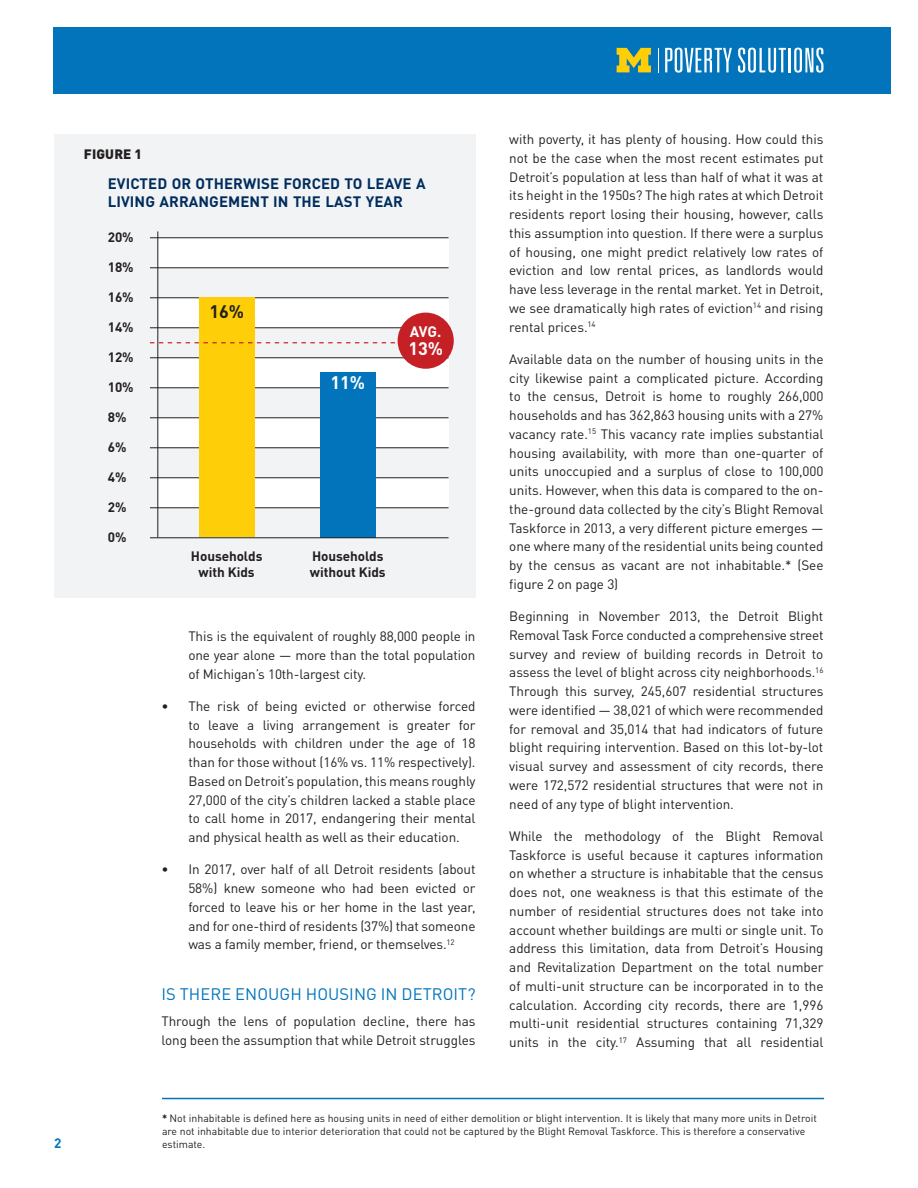
<style>
.page{position:relative;width:918px;height:1188px;background:#fff}
.page>*{position:absolute;margin:0;border:0;box-sizing:border-box;transform-origin:0 0}
.Body_Text{font:700 18px "DINOT";color:#fff}
.Body_Text-2{font:700 18px "DINOT";color:#231f20}
.Body_Text-3{font:16.5px "DINOT";letter-spacing:.005em;color:#0174bc}
.Body_Text-4{font:700 15px/18px "DINOT";letter-spacing:.005em;color:#002d5e}
.Body_Text-5{font:700 15px "DINOT";color:#fff}
.Body_Text-6{font:13.5px/18.8px "DINOT";letter-spacing:-.005em;color:#231f20;text-align:justify}
.Body_Text-7{font:700 13.5px/16.2px "DINOT";letter-spacing:-.005em;color:#231f20;text-align:center}
.t1{font:900 13.5px "DINOT";letter-spacing:.01em;color:#231f20}
.t2{font:700 13.5px "DINOT";color:#0174bc}
.t3{font:10.5px/12.6px "DINOT";color:#231f20}
.s1{font-weight:700}
</style>
<div class="page">
<div style="left:54px;top:27px;width:837px;height:66px;background:#0174bc"></div>
<svg style="left:658px;top:48px;width:1px;height:24px"></svg>
<svg style="left:617px;top:48px;width:34px;height:24px"></svg>
<svg style="left:665px;top:48px;width:67px;height:25px"></svg>
<svg style="left:738px;top:48px;width:48px;height:25px"></svg>
<hr style="left:788px;top:48px;width:3px;height:24px;background:#fff">
<svg style="left:794px;top:48px;width:30px;height:25px"></svg>
<hr style="left:162px;top:1098px;width:662px;height:1px;background:#0174bc">
<div style="left:54px;top:134px;width:422px;height:463px;background:#f2f3f4"></div>
<div style="left:158px;top:238px;width:291px;height:30px;background:#fff"></div>
<div style="left:158px;top:298px;width:291px;height:29px;background:#fff"></div>
<div style="left:158px;top:358px;width:291px;height:30px;background:#fff"></div>
<div style="left:158px;top:417px;width:291px;height:30px;background:#fff"></div>
<div style="left:158px;top:478px;width:291px;height:29px;background:#fff"></div>
<hr style="left:150px;top:507px;width:299px;height:1px;background:#231f20">
<hr style="left:150px;top:477px;width:299px;height:1px;background:#231f20">
<hr style="left:150px;top:447px;width:299px;height:1px;background:#231f20">
<hr style="left:150px;top:417px;width:299px;height:1px;background:#231f20">
<hr style="left:150px;top:387px;width:299px;height:1px;background:#231f20">
<hr style="left:150px;top:357px;width:299px;height:1px;background:#231f20">
<hr style="left:150px;top:327px;width:299px;height:1px;background:#231f20">
<hr style="left:150px;top:297px;width:299px;height:1px;background:#231f20">
<hr style="left:150px;top:267px;width:299px;height:1px;background:#231f20">
<hr style="left:150px;top:237px;width:299px;height:1px;background:#231f20">
<hr style="left:157px;top:231px;width:1px;height:306px;background:#231f20">
<div style="left:199px;top:297px;width:55px;height:240px;background:#fece08"></div>
<div style="left:320px;top:372px;width:55px;height:165px;background:#0174bc"></div>
<svg style="left:150px;top:342px;width:248px;height:1px"></svg>
<div style="left:398px;top:313px;width:56px;height:56px;background:#c42026;border-radius:50%"></div>
<hr style="left:150px;top:537px;width:299px;height:1px;background:#231f20">
<p class="t1" style="left:84px;top:145px;width:60px">FIGURE 1</p>
<p class="Body_Text-4" style="left:108px;top:174px;width:319px">EVICTED OR OTHERWISE FORCED TO LEAVE A<br>LIVING ARRANGEMENT IN THE LAST YEAR</p>
<p class="Body_Text-7" style="left:108px;top:228px;width:27px">20%</p>
<p class="Body_Text-7" style="left:108px;top:258px;width:27px">18%</p>
<p class="Body_Text-7" style="left:108px;top:288px;width:27px">16%</p>
<p class="Body_Text-7" style="left:108px;top:318px;width:27px">14%</p>
<p class="Body_Text-7" style="left:108px;top:348px;width:27px">12%</p>
<p class="Body_Text-7" style="left:108px;top:378px;width:27px">10%</p>
<p class="Body_Text-7" style="left:108px;top:408px;width:20px">8%</p>
<p class="Body_Text-7" style="left:108px;top:438px;width:20px">6%</p>
<p class="Body_Text-7" style="left:108px;top:468px;width:20px">4%</p>
<p class="Body_Text-7" style="left:108px;top:498px;width:20px">2%</p>
<p class="Body_Text-7" style="left:108px;top:528px;width:20px">0%</p>
<p class="Body_Text-2" style="left:209px;top:300px;width:36px">16%</p>
<p class="Body_Text" style="left:331px;top:371px;width:36px">11%</p>
<p class="Body_Text-5" style="left:410px;top:322px;width:33px">AVG.</p>
<p class="Body_Text" style="left:408px;top:337px;width:36px">13%</p>
<p class="Body_Text-7" style="left:191px;top:548px;width:73px">Households with Kids</p>
<p class="Body_Text-7" style="left:310px;top:548px;width:77px;text-align:left">Households without Kids</p>
<p class="Body_Text-6" style="left:188px;top:627px;width:289px">This is the equivalent of roughly 88,000 people in one year alone — more than the total population of Michigan’s 10th-largest city.</p>
<p class="Body_Text-6" style="left:188px;top:696px;width:289px;text-indent:-27px">• The risk of being evicted or otherwise forced to leave a living arrangement is greater for households with children under the age of 18 than for those without (16% vs. 11% respectively).<br>Based on Detroit’s population, this means roughly 27,000 of the city’s children lacked a stable place to call home in 2017, endangering their mental and physical health as well as their education.</p>
<p class="Body_Text-6" style="left:188px;top:860px;width:289px;text-indent:-27px">• In 2017, over half of all Detroit residents (about 58%) knew someone who had been evicted or forced to leave his or her home in the last year, and for one-third of residents (37%) that someone was a family member, friend, or themselves.<sup>12</sup></p>
<p class="Body_Text-3" style="left:161px;top:984px;width:316px">IS THERE ENOUGH HOUSING IN DETROIT?</p>
<p class="Body_Text-6" style="left:161px;top:1011px;width:316px">Through the lens of population decline, there has long been the assumption that while Detroit struggles</p>
<p class="Body_Text-6" style="left:509px;top:130px;width:316px">with poverty, it has plenty of housing. How could this not be the case when the most recent estimates put Detroit’s population at less than half of what it was at its height in the 1950s? The high rates at which Detroit residents report losing their housing, however, calls this assumption into question. If there were a surplus of housing, one might predict relatively low rates of eviction and low rental prices, as landlords would have less leverage in the rental market. Yet in Detroit, we see dramatically high rates of eviction<sup>14</sup> and rising rental prices.<sup>14</sup></p>
<p class="Body_Text-6" style="left:509px;top:350px;width:316px">Available data on the number of housing units in the city likewise paint a complicated picture. According to the census, Detroit is home to roughly 266,000 households and has 362,863 housing units with a 27% vacancy rate.<sup>15</sup> This vacancy rate implies substantial housing availability, with more than one-quarter of units unoccupied and a surplus of close to 100,000 units. However, when this data is compared to the on&shy;the-ground data collected by the city’s Blight Removal Taskforce in 2013, a very different picture emerges — one where many of the residential units being counted by the census as vacant are not inhabitable.* (See figure 2 on page 3)</p>
<p class="Body_Text-6" style="left:509px;top:607px;width:316px">Beginning in November 2013, the Detroit Blight Removal Task Force conducted a comprehensive street survey and review of building records in Detroit to assess the level of blight across city neighborhoods.<sup>16<br></sup>Through this survey, 245,607 residential structures were identified — 38,021 of which were recommended for removal and 35,014 that had indicators of future blight requiring intervention. Based on this lot-by-lot visual survey and assessment of city records, there were 172,572 residential structures that were not in need of any type of blight intervention.</p>
<p class="Body_Text-6" style="left:509px;top:827px;width:316px">While the methodology of the Blight Removal Taskforce is useful because it captures information on whether a structure is inhabitable that the census does not, one weakness is that this estimate of the number of residential structures does not take into account whether buildings are multi or single unit. To address this limitation, data from Detroit’s Housing and Revitalization Department on the total number of multi-unit structure can be incorporated in to the calculation. According city records, there are 1,996 multi-unit residential structures containing 71,329 units in the city.<sup>17</sup> Assuming that all residential</p>
<p class="t2" style="left:54px;top:1134px;width:9px">2</p>
<p class="t3" style="left:162px;top:1112px;width:656px"><span class="s1">*</span> Not inhabitable is defined here as housing units in need of either demolition or blight intervention. It is likely that many more units in Detroit are not inhabitable due to interior deterioration that could not be captured by the Blight Removal Taskforce. This is therefore a conservative estimate.</p>
</div>
